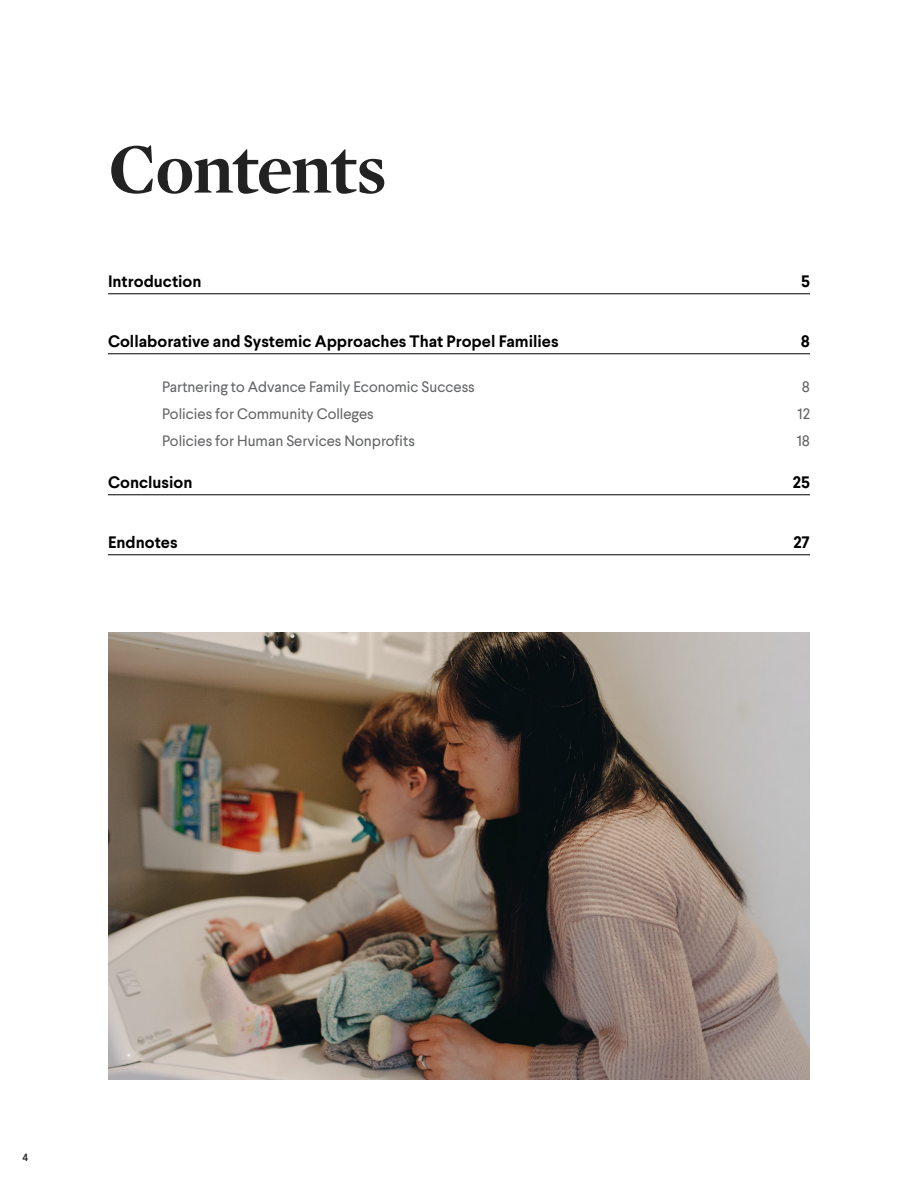
<style>
.page{position:relative;width:918px;height:1188px;background:#fff}
.page>*{position:absolute;margin:0;border:0;box-sizing:border-box;transform-origin:0 0}
.t1{font:700 72px "Mercury Display";letter-spacing:-.015em;color:#222}
.t2{font:700 16.5px "Larsseit";color:#000}
.t3{font:15px "Larsseit";color:#636466}
.t4{font:500 10.5px "Larsseit";color:#222}
</style>
<div class="page">
<hr style="left:108px;top:293px;width:702px;height:1px;background:#000">
<hr style="left:108px;top:353px;width:702px;height:1px;background:#000">
<hr style="left:108px;top:494px;width:702px;height:1px;background:#000">
<hr style="left:108px;top:554px;width:702px;height:1px;background:#000">
<img style="left:108px;top:633px;width:702px;height:447px">
<h1 class="t1" style="left:108px;top:116px;width:280px">Contents</h1>
<p class="t2" style="left:108px;top:271px;width:95px">Introduction</p>
<p class="t2" style="left:801px;top:271px;width:10px">5</p>
<p class="t2" style="left:108px;top:331px;width:452px">Collaborative and Systemic Approaches That Propel Families</p>
<p class="t2" style="left:801px;top:331px;width:11px">8</p>
<p class="t3" style="left:162px;top:377px;width:314px">Partnering to Advance Family Economic Success</p>
<p class="t3" style="left:802px;top:377px;width:10px">8</p>
<p class="t3" style="left:162px;top:404px;width:213px">Policies for Community Colleges</p>
<p class="t3" style="left:798px;top:404px;width:14px">12</p>
<p class="t3" style="left:162px;top:431px;width:254px">Policies for Human Services Nonprofits</p>
<p class="t3" style="left:797px;top:431px;width:15px">18</p>
<p class="t2" style="left:108px;top:472px;width:86px">Conclusion</p>
<p class="t2" style="left:793px;top:472px;width:19px">25</p>
<p class="t2" style="left:108px;top:532px;width:71px">Endnotes</p>
<p class="t2" style="left:793px;top:532px;width:18px">27</p>
<p class="t4" style="left:23px;top:1151px;width:7px">4</p>
</div>
